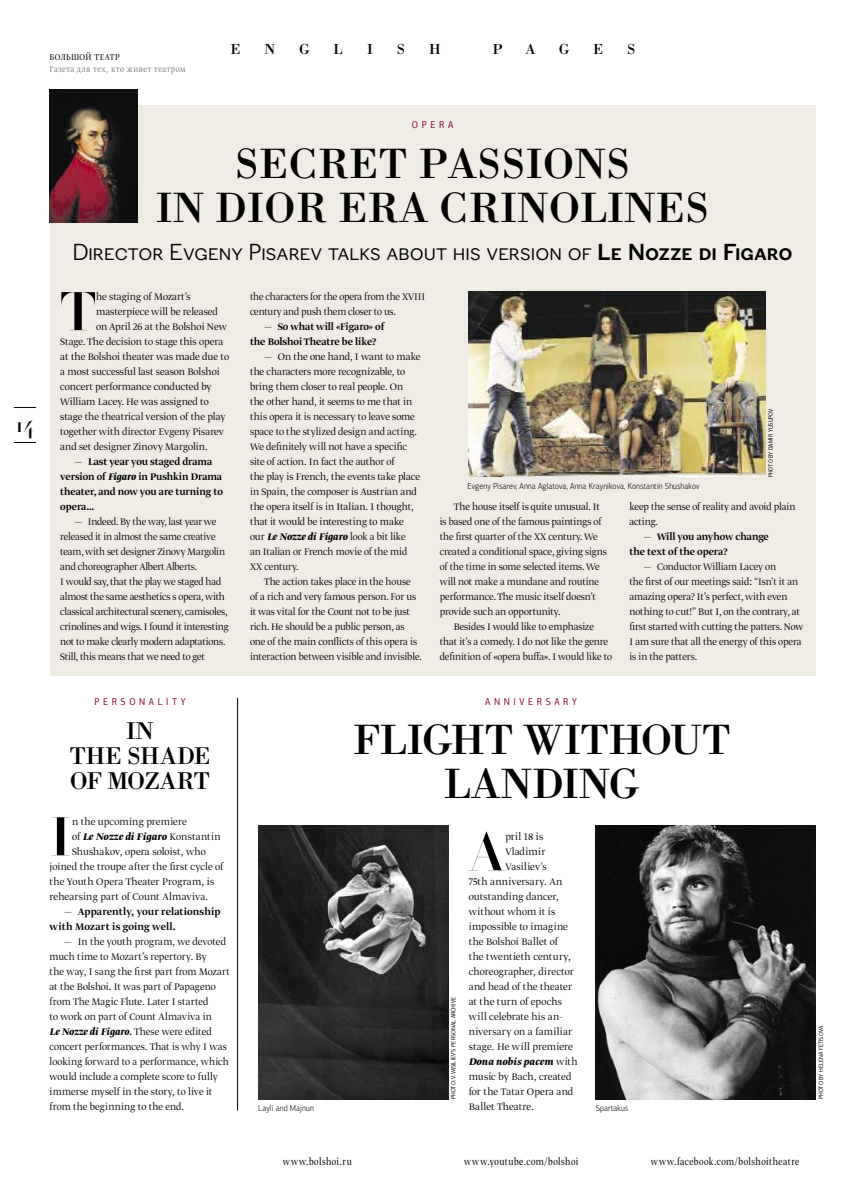
<style>
.page{position:relative;width:844px;height:1191px;background:#fff}
.page>*{position:absolute;margin:0;border:0;box-sizing:border-box;transform-origin:0 0}
.t1{font:53.62px "Borjomi Light C";color:#000}
.t2{font:43.75px/43.8px "Borjomi C";color:#000;text-align:center}
.t3{font:25px/25px "Borjomi C";letter-spacing:-.01em;color:#000;text-align:center}
.t4{font:22.62px "Borjomi Light C";color:#000}
.t5{font:22.5px "Figgins Sans";color:#000}
.t6{font:15px "Borjomi C";color:#000}
.t7{font:300 11.25px/15px "Greta Display Pro";letter-spacing:-.005em;color:#000}
.t8{font:500 11.25px/15px "Greta Display Pro";letter-spacing:-.005em;color:#000}
.t9{font:300 11.25px "Greta Display Pro";letter-spacing:.015em;color:#000}
.t10{font:11.25px "Greta Dis Nar Pro Lig";letter-spacing:.035em;color:#000}
.t11{font:300 11.25px "Greta Display Pro";letter-spacing:.02em;color:#000}
.t12{font:italic 700 11.25px "Greta Display Pro";letter-spacing:.01em;color:#000}
.t13{font:300 11.25px "Greta Display Pro";letter-spacing:.025em;color:#000}
.t14{font:10px "Greta Dis Nar Pro Lig";color:#7c7c7c}
.t15{font:10px "PF Agora Sans Pro";letter-spacing:.4em;color:#810033;scale:.9 1}
.t16{font:10px "Greta Dis Nar Pro Lig";letter-spacing:.045em;color:#000}
.t17{font:300 8.75px "PF Agora Sans Pro";letter-spacing:.01em;color:#000;scale:.9 1}
.t18{font:6.25px "PF Agora Sans Pro";color:#000;scale:.9 1}
.s1{font-weight:700}
.s2{font-weight:700;font-style:italic}
.s3{font-weight:300;font-style:normal}
</style>
<div class="page">
<div style="left:50px;top:105px;width:765px;height:570px;background:#efece5"></div>
<hr style="left:237px;top:698px;width:1px;height:412px;background:#000">
<img style="left:50px;top:89px;width:87px;height:133px">
<img style="left:468px;top:292px;width:297px;height:185px">
<img style="left:595px;top:825px;width:220px;height:274px">
<img style="left:258px;top:825px;width:190px;height:274px">
<svg style="left:14px;top:442px;width:22px;height:1px"></svg>
<svg style="left:14px;top:407px;width:22px;height:1px"></svg>
<p class="t16" style="left:50px;top:52px;width:72px">БОЛЬШОЙ ТЕАТР</p>
<p class="t14" style="left:50px;top:64px;width:137px">Газета для тех, кто живет театром</p>
<h3 class="t6" style="left:230px;top:43px;width:12px">E</h3>
<h3 class="t6" style="left:264px;top:43px;width:12px">N</h3>
<h3 class="t6" style="left:299px;top:43px;width:12px">G</h3>
<h3 class="t6" style="left:333px;top:43px;width:11px">L</h3>
<h3 class="t6" style="left:367px;top:43px;width:7px">I</h3>
<h3 class="t6" style="left:397px;top:43px;width:10px">S</h3>
<h3 class="t6" style="left:429px;top:43px;width:13px">H</h3>
<h3 class="t6" style="left:492px;top:43px;width:12px">P</h3>
<h3 class="t6" style="left:525px;top:43px;width:12px">A</h3>
<h3 class="t6" style="left:558px;top:43px;width:12px">G</h3>
<h3 class="t6" style="left:593px;top:43px;width:12px">E</h3>
<h3 class="t6" style="left:627px;top:43px;width:10px">S</h3>
<h3 class="t4" style="left:16px;top:415px;width:19px">14</h3>
<p class="t15" style="left:412px;top:120px;width:47px">OPERA</p>
<h2 class="t2" style="left:156px;top:146px;width:554px">SECRET PASSIONS<br>IN DIOR ERA CRINOLINES</h2>
<h3 class="t5" style="left:73px;top:244px;width:721px">DIRECTOR EVGENY PISAREV TALKS ABOUT HIS VERSION OF <span class="s1">LE NOZZE DI FIGARO</span></h3>
<h1 class="t1" style="left:60px;top:291px;width:37px">T</h1>
<p class="t7" style="left:96px;top:290px;width:96px">he staging of Mozart’s</p>
<p class="t7" style="left:250px;top:290px;width:176px">the characters for the opera from the XVIII century and push them closer to us.</p>
<p class="t8" style="left:250px;top:320px;width:136px;text-indent:14px">— So what will «Figaro» of the Bolshoi Theatre be like?</p>
<p class="t7" style="left:250px;top:350px;width:172px;text-indent:14px">— On the one hand, I want to make the characters more recognizable, to bring them closer to real people. On<br>the other hand, it seems to me that in this opera it is necessary to leave some space to the stylized design and acting.<br>We definitely will not have a specific site of action. In fact the author of<br>the play is French, the events take place in Spain, the composer is Austrian and the opera itself is in Italian. I thought, that it would be interesting to make our <span class="s2">Le Nozze di Figaro</span> look a bit like<br>an Italian or French movie of the mid XX century.</p>
<p class="t7" style="left:250px;top:575px;width:173px;text-indent:14px">The action takes place in the house<br>of a rich and very famous person. For us it was vital for the Count not to be just rich. He should be a public person, as one of the main conflicts of this opera is interaction between visible and invisible.</p>
<p class="t7" style="left:96px;top:305px;width:123px">masterpiece will be released</p>
<p class="t7" style="left:96px;top:320px;width:132px">on April 26 at the Bolshoi New</p>
<p class="t7" style="left:60px;top:335px;width:165px">Stage. The decision to stage this opera</p>
<p class="t7" style="left:60px;top:350px;width:170px">at the Bolshoi theater was made due to</p>
<p class="t7" style="left:60px;top:365px;width:161px">a most successful last season Bolshoi</p>
<p class="t7" style="left:60px;top:380px;width:153px">concert performance conducted by</p>
<p class="t7" style="left:60px;top:395px;width:150px">William Lacey. He was assigned to</p>
<p class="t7" style="left:60px;top:410px;width:167px">stage the theatrical version of the play</p>
<p class="t7" style="left:60px;top:425px;width:165px">together with director Evgeny Pisarev</p>
<p class="t7" style="left:60px;top:440px;width:149px">and set designer Zinovy Margolin.</p>
<p class="t8" style="left:60px;top:455px;width:164px;text-indent:14px">— Last year you staged drama version of <span class="s2">Figaro</span> in Pushkin Drama theater, and now you are turning to opera…</p>
<p class="t7" style="left:60px;top:515px;width:170px;text-indent:14px">— Indeed. By the way, last year we released it in almost the same creative team, with set designer Zinovy Margolin and choreographer Albert Alberts.<br>I would say, that the play we staged had almost the same aesthetics s opera, with classical architectural scenery, camisoles, crinolines and wigs. I found it interesting not to make clearly modern adaptations.<br>Still, this means that we need to get</p>
<p class="t18" style="left:768px;top:477px;width:78px;rotate:-90deg">PHOTO BY DAMIR YUSUPOV</p>
<p class="t17" style="left:467px;top:483px;width:259px">Evgeny Pisarev, Anna Aglatova, Anna Kraynikova, Konstantin Shushakov</p>
<p class="t7" style="left:629px;top:500px;width:167px">keep the sense of reality and avoid plain acting.</p>
<p class="t8" style="left:629px;top:530px;width:141px;text-indent:14px">— Will you anyhow change the text of the opera?</p>
<p class="t7" style="left:629px;top:560px;width:176px;text-indent:14px">— Conductor William Lacey on<br>the first of our meetings said: “Isn’t it an amazing opera? It’s perfect, with even nothing to cut!” But I, on the contrary, at first started with cutting the patters. Now I am sure that all the energy of this opera is in the patters.</p>
<p class="t7" style="left:439px;top:500px;width:169px;text-indent:14px">The house itself is quite unusual. It is based one of the famous paintings of the first quarter of the XX century. We created a conditional space, giving signs of the time in some selected items. We will not make a mundane and routine performance. The music itself doesn’t provide such an opportunity.</p>
<p class="t7" style="left:439px;top:620px;width:174px;text-align:center">Besides I would like to emphasize<br>that it’s a comedy. I do not like the genre definition of «opera buffa». I would like to</p>
<p class="t15" style="left:94px;top:698px;width:103px">PERSONALITY</p>
<p class="t15" style="left:485px;top:698px;width:103px">ANNIVERSARY</p>
<h3 class="t3" style="left:69px;top:721px;width:143px">IN<br>THE SHADE<br>OF MOZART</h3>
<h1 class="t1" style="left:50px;top:816px;width:23px">I</h1>
<p class="t7" style="left:72px;top:815px;width:116px">n the upcoming premiere</p>
<p class="t12" style="left:72px;top:832px;width:150px"><span class="s3">of</span> Le Nozze di Figaro <span class="s3">Konstantin</span></p>
<p class="t7" style="left:72px;top:845px;width:135px">Shushakov, opera soloist, who</p>
<p class="t7" style="left:50px;top:860px;width:175px">joined the troupe after the first cycle of</p>
<p class="t7" style="left:50px;top:875px;width:166px">the Youth Opera Theater Program, is</p>
<p class="t9" style="left:50px;top:892px;width:160px">rehearsing part of Count Almaviva.</p>
<p class="t8" style="left:50px;top:905px;width:172px;text-indent:14px">— Apparently, your relationship with Mozart is going well.</p>
<p class="t7" style="left:50px;top:935px;width:182px;text-indent:14px">— In the youth program, we devoted much time to Mozart’s repertory. By<br>the way, I sang the first part from Mozart at the Bolshoi. It was part of Papageno from The Magic Flute. Later I started<br>to work on part of Count Almaviva in<br><span class="s2">Le Nozze di Figaro.</span> These were edited concert performances. That is why I was looking forward to a performance, which would include a complete score to fully immerse myself in the story, to live it from the beginning to the end.</p>
<h2 class="t2" style="left:353px;top:721px;width:378px">FLIGHT WITHOUT<br>LANDING</h2>
<h1 class="t1" style="left:468px;top:831px;width:37px">A</h1>
<p class="t7" style="left:505px;top:830px;width:39px">pril 18 is</p>
<p class="t13" style="left:505px;top:847px;width:42px">Vladimir</p>
<p class="t9" style="left:505px;top:862px;width:43px">Vasiliev’s</p>
<p class="t13" style="left:468px;top:877px;width:95px">75th anniversary. An</p>
<p class="t11" style="left:468px;top:892px;width:92px">outstanding dancer,</p>
<p class="t7" style="left:468px;top:905px;width:88px">without whom it is</p>
<p class="t9" style="left:468px;top:922px;width:101px">impossible to imagine</p>
<p class="t7" style="left:468px;top:935px;width:91px">the Bolshoi Ballet of</p>
<p class="t7" style="left:468px;top:950px;width:103px">the twentieth century,</p>
<p class="t7" style="left:468px;top:965px;width:107px">choreographer, director</p>
<p class="t7" style="left:468px;top:980px;width:105px">and head of the theater</p>
<p class="t11" style="left:468px;top:997px;width:95px">at the turn of epochs</p>
<p class="t9" style="left:468px;top:1012px;width:95px">will celebrate his an-</p>
<p class="t11" style="left:468px;top:1027px;width:105px">niversary on a familiar</p>
<p class="t7" style="left:468px;top:1040px;width:106px">stage. He will premiere</p>
<p class="t12" style="left:468px;top:1057px;width:110px">Dona nobis pacem <span class="s3">with</span></p>
<p class="t7" style="left:468px;top:1070px;width:104px">music by Bach, created</p>
<p class="t9" style="left:468px;top:1087px;width:106px">for the Tatar Opera and</p>
<p class="t7" style="left:468px;top:1100px;width:67px">Ballet Theatre.</p>
<p class="t18" style="left:450px;top:1099px;width:115px;rotate:-90deg">PHOTO: V.VASILIEV’S PERSONAL ARCHIVE</p>
<p class="t17" style="left:258px;top:1104px;width:63px">Layli and Majnun</p>
<p class="t17" style="left:595px;top:1104px;width:38px">Spartakus</p>
<p class="t18" style="left:818px;top:1099px;width:83px;rotate:-90deg">PHOTO BY HELENA FETISOVA</p>
<p class="t10" style="left:283px;top:1156px;width:70px">www.bolshoi.ru</p>
<p class="t10" style="left:464px;top:1156px;width:116px">www.youtube.com/bolshoi</p>
<p class="t10" style="left:650px;top:1156px;width:150px">www.facebook.com/bolshoitheatre</p>
</div>
